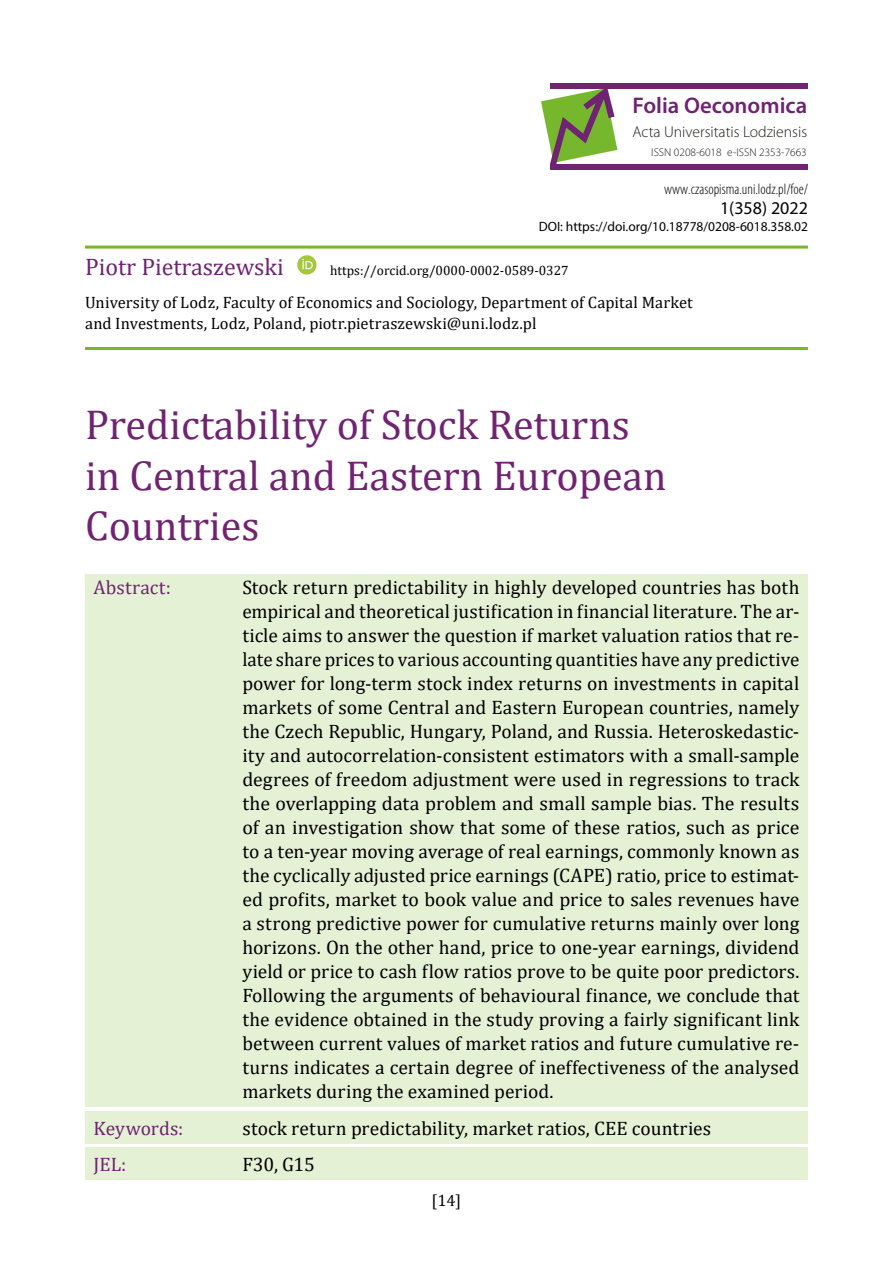
<style>
.page{position:relative;width:893px;height:1263px;background:#fff}
.page>*{position:absolute;margin:0;border:0;box-sizing:border-box;transform-origin:0 0}
.H{font:42px/50.4px "Cambria";color:#702371}
.Autor{font:24px "Cambria";color:#702371}
.t1{font:600 22.65px "Myriad Pro";color:#702372}
.abstrakt_txt_ENG{font:19.5px/24px "Cambria";letter-spacing:.005em;color:#000;text-align:justify}
.Keywords{font:19.5px "Cambria";letter-spacing:.005em;color:#000}
.Keywords-2{font:19.5px "Cambria";color:#702371}
.abstrakt_txt_ENG-2{font:19.5px "Cambria";letter-spacing:.01em;color:#702371}
.t2{font:18px "Myriad Pro";color:#000}
.Afiljacja{font:16.5px/21px "Cambria";letter-spacing:.005em;color:#000}
.t3{font:300 15.75px "Myriad Pro";color:#1d1d1b}
.t4{font:300 condensed 15px "Myriad Pro";color:#000}
.t5{font:13.5px "Myriad Pro";color:#000}
.Autor-2{font:13.5px "Cambria";color:#000}
.t6{font:300 11.4px "Myriad Pro";color:#1d1d1b}
</style>
<div class="page">
<div style="left:550px;top:83px;width:258px;height:5px;background:#702371"></div>
<div style="left:550px;top:164px;width:258px;height:5px;background:#702371"></div>
<svg style="left:541px;top:88px;width:76px;height:76px"></svg>
<hr style="left:85px;top:246px;width:723px;height:3px;background:#76b72d">
<hr style="left:85px;top:347px;width:723px;height:3px;background:#76b72d">
<div style="left:85px;top:574px;width:723px;height:532px;background:#e4f1d5"></div>
<div style="left:85px;top:1111px;width:723px;height:32px;background:#e4f1d5"></div>
<div style="left:85px;top:1148px;width:723px;height:32px;background:#e4f1d5"></div>
<svg style="left:297px;top:255px;width:20px;height:20px"></svg>
<p class="t1" style="left:633px;top:91px;width:176px">Folia Oeconomica</p>
<p class="t6" style="left:651px;top:146px;width:157px">ISSN 0208-6018 e-ISSN 2353-7663</p>
<p class="t3" style="left:633px;top:122px;width:176px">Acta Universitatis Lodziensis</p>
<p class="t4" style="left:664px;top:180px;width:145px">www.czasopisma.uni.lodz.pl/foe/</p>
<p class="t2" style="left:720px;top:197px;width:89px">1(358) 2022</p>
<p class="t5" style="left:539px;top:218px;width:271px">DOI: https://doi.org/10.18778/0208-6018.358.02</p>
<p class="Autor" style="left:85px;top:252px;width:200px">Piotr Pietraszewski</p>
<p class="Autor-2" style="left:330px;top:262px;width:240px">https://orcid.org/0000-0002-0589-0327</p>
<p class="Afiljacja" style="left:85px;top:292px;width:609px">University of Lodz, Faculty of Economics and Sociology, Department of Capital Market and Investments, Lodz, Poland, piotr.pietraszewski@uni.lodz.pl</p>
<h1 class="H" style="left:85px;top:400px;width:583px">Predictability of Stock Returns in Central and Eastern European<br>Countries</h1>
<p class="abstrakt_txt_ENG-2" style="left:94px;top:576px;width:79px">Abstract:</p>
<p class="abstrakt_txt_ENG" style="left:242px;top:575px;width:559px">Stock return predictability in highly developed countries has both empirical and theoretical justification in financial literature. The ar&shy;ticle aims to answer the question if market valuation ratios that re&shy;late share prices to various accounting quantities have any predictive power for long‑term stock index returns on investments in capital markets of some Central and Eastern European countries, namely the Czech Republic, Hungary, Poland, and Russia. Heteroskedastic&shy;ity and autocorrelation‑consistent estimators with a small‑sample degrees of freedom adjustment were used in regressions to track the overlapping data problem and small sample bias. The results of an investigation show that some of these ratios, such as price to a ten‑year moving average of real earnings, commonly known as the cyclically adjusted price earnings (CAPE) ratio, price to estimat&shy;ed profits, market to book value and price to sales revenues have a strong predictive power for cumulative returns mainly over long horizons. On the other hand, price to one‑year earnings, dividend yield or price to cash flow ratios prove to be quite poor predictors.<br>Following the arguments of behavioural finance, we conclude that the evidence obtained in the study proving a fairly significant link between current values of market ratios and future cumulative re&shy;turns indicates a certain degree of ineffectiveness of the analysed markets during the examined period.</p>
<p class="Keywords-2" style="left:94px;top:1116px;width:91px">Keywords:</p>
<p class="Keywords" style="left:242px;top:1116px;width:470px">stock return predictability, market ratios, CEE countries</p>
<p class="Keywords-2" style="left:94px;top:1153px;width:34px">JEL:</p>
<p class="Keywords" style="left:242px;top:1153px;width:74px">F30, G15</p>
<p class="Afiljacja" style="left:432px;top:1190px;width:31px">[14]</p>
</div>
